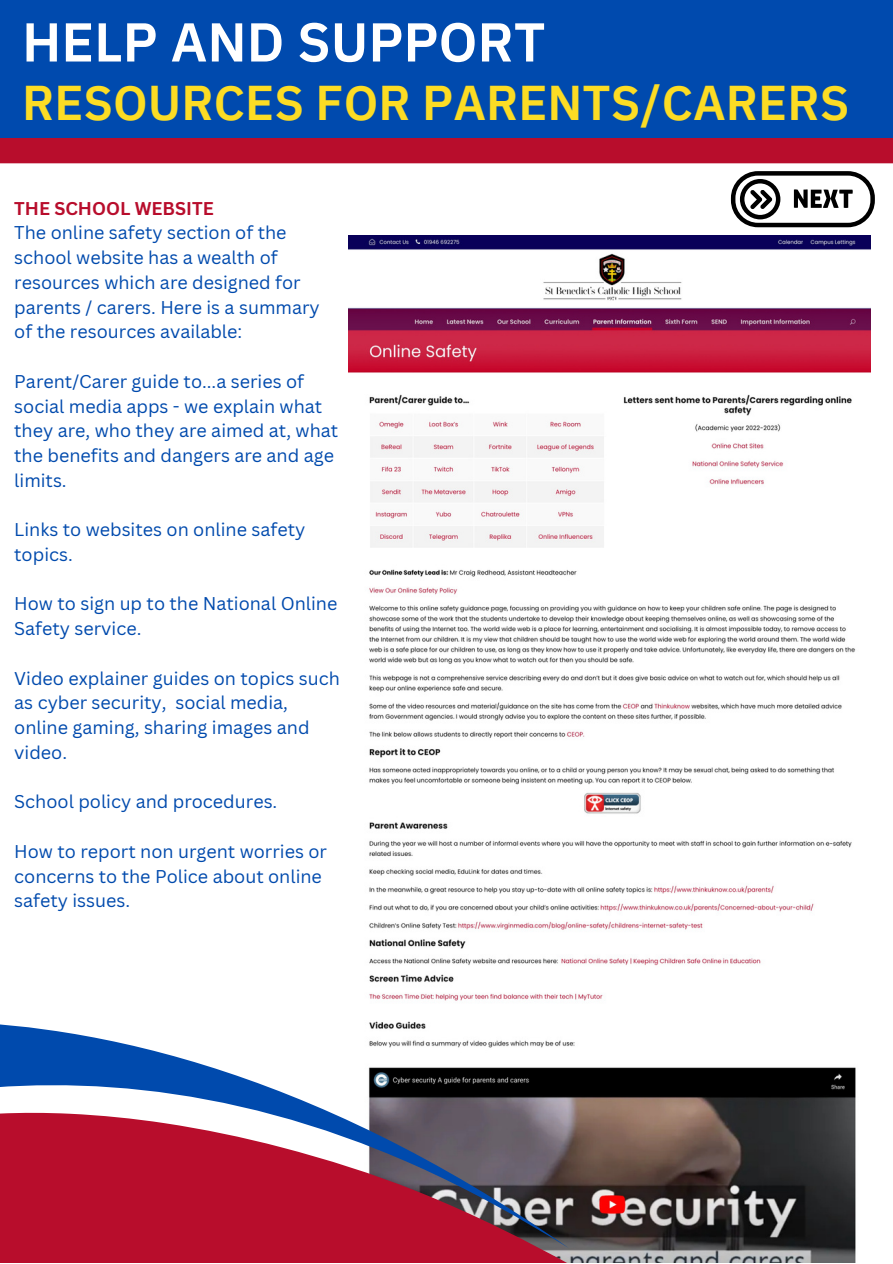
<style>
.page{position:relative;width:893px;height:1264px;background:#fff}
.page>*{position:absolute;margin:0;border:0;box-sizing:border-box;transform-origin:0 0}
.t1{font:600 54.6px "IBM Plex Sans Thai";color:#fff}
.t2{font:600 48.6px "IBM Plex Sans Thai";color:#fcdc24}
.t3{font:18px/24.8px "Canva Sans";color:#004aad}
.t4{font:700 18px "Canva Sans";color:#b80d2c}
</style>
<div class="page">
<div style="left:0;top:138px;width:892px;height:25px;background:#b80d2c"></div>
<div style="left:0;top:0;width:892px;height:138px;background:#004aae"></div>
<img style="left:348px;top:235px;width:522px;height:812px">
<svg style="left:0;top:982px;width:569px;height:72px"></svg>
<svg style="left:0;top:1054px;width:856px;height:208px;background:#824d5e"></svg>
<svg style="left:730px;top:171px;width:144px;height:56px"></svg>
<p class="t1" style="left:22px;top:11px;width:525px">HELP AND SUPPORT</p>
<p class="t2" style="left:22px;top:75px;width:828px">RESOURCES FOR PARENTS/CARERS</p>
<p class="t4" style="left:14px;top:195px;width:201px">THE SCHOOL WEBSITE</p>
<p class="t3" style="left:14px;top:220px;width:307px">The online safety section of the school website has a wealth of resources which are designed for parents / carers. Here is a summary of the resources available:</p>
<p class="t3" style="left:14px;top:368px;width:325px">Parent/Carer guide to...a series of social media apps - we explain what they are, who they are aimed at, what the benefits and dangers are and age limits.</p>
<p class="t3" style="left:14px;top:517px;width:292px">Links to websites on online safety topics.</p>
<p class="t3" style="left:14px;top:591px;width:324px">How to sign up to the National Online<br>Safety service.</p>
<p class="t3" style="left:14px;top:665px;width:327px">Video explainer guides on topics such as cyber security, social media, online gaming, sharing images and video.</p>
<p class="t3" style="left:14px;top:789px;width:264px">School policy and procedures.</p>
<p class="t3" style="left:14px;top:838px;width:314px">How to report non urgent worries or concerns to the Police about online safety issues.</p>
</div>
